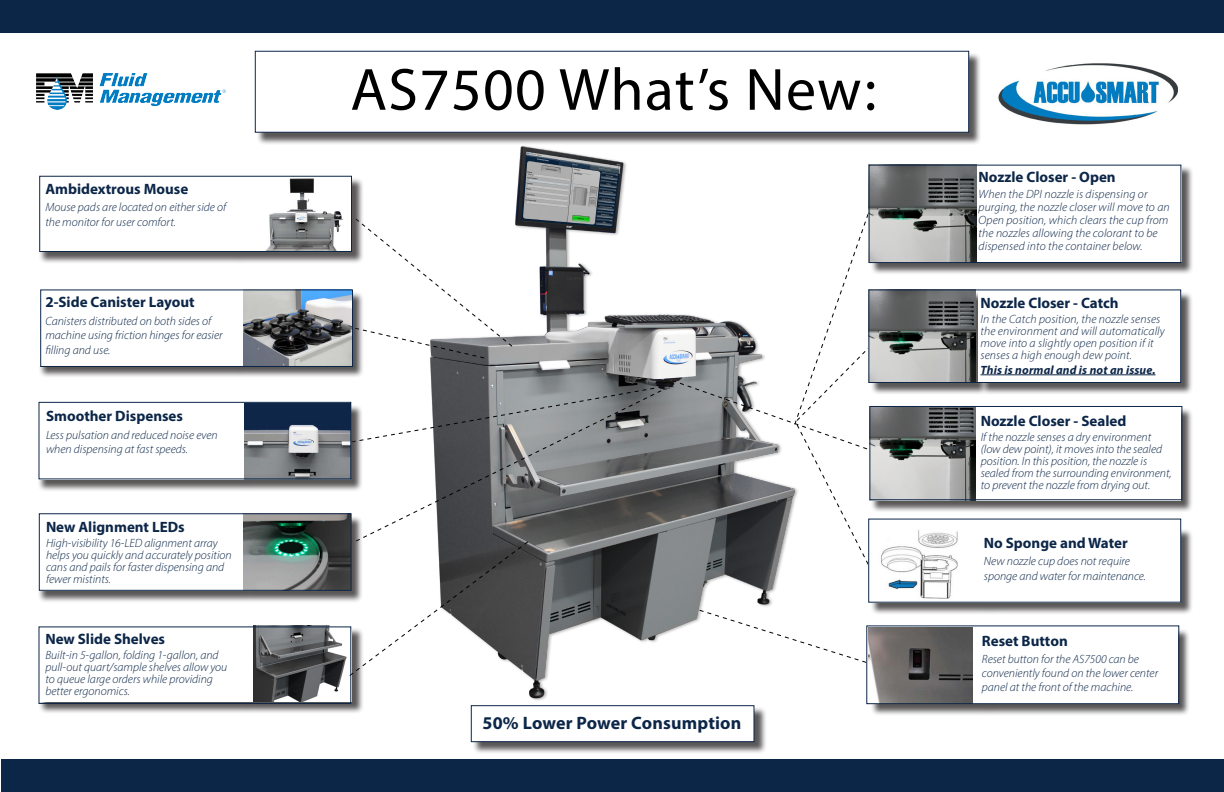
<style>
.page{position:relative;width:1224px;height:792px;background:#fff}
.page>*{position:absolute;margin:0;border:0;box-sizing:border-box;transform-origin:0 0}
.t1{font:60px "Myriad Pro";letter-spacing:.02em;color:#000}
.t2{font:700 18px "Myriad Pro";letter-spacing:.01em;color:#0c2648}
.t3{font:700 15px "Myriad Pro";color:#0c2648}
.t4{font:italic 300 12px/12px "Myriad Pro";color:#0c2648}
.t5{font:italic 700 12px "Myriad Pro";letter-spacing:.01em;color:#0c2648}
</style>
<div class="page">
<div style="left:1px;top:759px;width:1223px;height:33px;background:#0c2648"></div>
<div style="left:1px;top:0;width:1223px;height:33px;background:#0c2648"></div>
<img style="left:430px;top:146px;width:351px;height:567px">
<svg style="left:351px;top:387px;width:304px;height:18px"></svg>
<svg style="left:364px;top:218px;width:149px;height:141px"></svg>
<svg style="left:355px;top:389px;width:308px;height:153px"></svg>
<div style="left:38px;top:177px;width:326px;height:87px;background:#231f20;opacity:.75"></div>
<div style="left:228px;top:176px;width:123px;height:76px;background:#fff"></div>
<img style="left:266px;top:178px;width:77px;height:72px">
<div style="left:36px;top:176px;width:198px;height:76px;background:#fff"></div>
<div style="left:38px;top:291px;width:326px;height:87px;background:#231f20;opacity:.75"></div>
<div style="left:228px;top:289px;width:123px;height:77px;background:#fff"></div>
<img style="left:244px;top:291px;width:107px;height:74px">
<div style="left:36px;top:289px;width:198px;height:77px;background:#fff"></div>
<div style="left:38px;top:405px;width:326px;height:87px;background:#231f20;opacity:.75"></div>
<img style="left:244px;top:404px;width:105px;height:73px">
<div style="left:36px;top:403px;width:207px;height:76px;background:#fff"></div>
<div style="left:38px;top:515px;width:325px;height:88px;background:#231f20;opacity:.75"></div>
<img style="left:243px;top:515px;width:107px;height:74px">
<div style="left:36px;top:514px;width:207px;height:76px;background:#fff"></div>
<div style="left:38px;top:627px;width:326px;height:87px;background:#231f20;opacity:.75"></div>
<div style="left:236px;top:626px;width:115px;height:76px;background:#fff"></div>
<img style="left:253px;top:628px;width:94px;height:74px">
<div style="left:36px;top:626px;width:207px;height:76px;background:#fff"></div>
<div style="left:256px;top:52px;width:726px;height:93px;background:#231f20;opacity:.75"></div>
<div style="left:255px;top:51px;width:714px;height:82px;background:#fff;border:1px solid #0c2648"></div>
<svg style="left:698px;top:609px;width:168px;height:57px"></svg>
<svg style="left:671px;top:213px;width:206px;height:353px"></svg>
<svg style="left:348px;top:540px;width:181px;height:137px"></svg>
<div style="left:870px;top:165px;width:324px;height:110px;background:#231f20;opacity:.75"></div>
<div style="left:869px;top:164px;width:119px;height:98px;background:linear-gradient(to bottom,#fff,#fff)"></div>
<img style="left:869px;top:164px;width:107px;height:97px">
<div style="left:979px;top:164px;width:202px;height:98px;background:#fff"></div>
<div style="left:870px;top:408px;width:324px;height:105px;background:#231f20;opacity:.75"></div>
<div style="left:869px;top:406px;width:119px;height:94px;background:#fff"></div>
<img style="left:871px;top:408px;width:105px;height:90px">
<div style="left:979px;top:406px;width:202px;height:94px;background:#fff"></div>
<div style="left:870px;top:629px;width:320px;height:87px;background:#231f20;opacity:.75"></div>
<svg style="left:972px;top:627px;width:5px;height:75px"></svg>
<img style="left:868px;top:627px;width:104px;height:75px">
<div style="left:977px;top:627px;width:200px;height:76px;background:#fff"></div>
<div style="left:870px;top:291px;width:324px;height:104px;background:#231f20;opacity:.75"></div>
<img style="left:870px;top:291px;width:106px;height:90px">
<div style="left:979px;top:289px;width:202px;height:94px;background:#fff"></div>
<div style="left:870px;top:528px;width:324px;height:87px;background:#231f20;opacity:.75"></div>
<div style="left:869px;top:526px;width:119px;height:77px;background:#fff"></div>
<img style="left:881px;top:530px;width:77px;height:69px">
<div style="left:979px;top:526px;width:202px;height:77px;background:#fff"></div>
<hr style="left:981px;top:375px;width:175px;height:1px;background:#0c2648">
<img style="left:998px;top:63px;width:179px;height:61px">
<img style="left:36px;top:74px;width:189px;height:36px">
<div style="left:472px;top:707px;width:295px;height:48px;background:#231f20;opacity:.75"></div>
<div style="left:471px;top:705px;width:283px;height:37px;background:#fff;border:1px solid #0c2648"></div>
<div style="left:39px;top:176px;width:313px;height:76px;border:1px solid #0c2648"></div>
<div style="left:40px;top:289px;width:313px;height:78px;border:1px solid #0c2648"></div>
<div style="left:38px;top:402px;width:313px;height:77px;border:1px solid #0c2648"></div>
<div style="left:39px;top:513px;width:313px;height:78px;border:1px solid #0c2648"></div>
<div style="left:38px;top:626px;width:313px;height:78px;border:1px solid #0c2648"></div>
<div style="left:869px;top:165px;width:312px;height:98px;border:1px solid #0c2648"></div>
<div style="left:868px;top:289px;width:313px;height:94px;border:1px solid #0c2648"></div>
<div style="left:869px;top:406px;width:313px;height:94px;border:1px solid #0c2648"></div>
<div style="left:866px;top:625px;width:313px;height:79px;border:1px solid #0c2648"></div>
<p class="t3" style="left:45px;top:179px;width:144px">Ambidextrous Mouse</p>
<p class="t4" style="left:45px;top:200px;width:182px;line-height:14.4px">Mouse pads are located on either side of the monitor for user comfort.</p>
<p class="t3" style="left:45px;top:293px;width:151px">2-Side Canister Layout</p>
<p class="t4" style="left:45px;top:314px;width:179px;line-height:14.4px">Canisters distributed on both sides of machine using friction hinges for easier filling and use.</p>
<p class="t3" style="left:46px;top:406px;width:139px">Smoother Dispenses</p>
<p class="t4" style="left:46px;top:427px;width:173px;line-height:14.4px">Less pulsation and reduced noise even when dispensing at fast speeds.</p>
<p class="t3" style="left:46px;top:517px;width:140px">New Alignment LEDs</p>
<p class="t4" style="left:46px;top:537px;width:187px">High-visibility 16-LED alignment array helps you quickly and accurately position cans and pails for faster dispensing and fewer mistints.</p>
<p class="t3" style="left:45px;top:629px;width:121px">New Slide Shelves</p>
<p class="t4" style="left:45px;top:649px;width:183px">Built-in 5-gallon, folding 1-gallon, and pull-out quart/sample shelves allow you to queue large orders while providing better ergonomics.</p>
<p class="t1" style="left:350px;top:53px;width:528px">AS7500 What’s New:</p>
<p class="t2" style="left:483px;top:711px;width:260px">50% Lower Power Consumption</p>
<p class="t3" style="left:979px;top:167px;width:139px">Nozzle Closer - Open</p>
<p class="t4" style="left:979px;top:188px;width:193px;line-height:13px">When the DPI nozzle is dispensing or purging, the nozzle closer will move to an Open position, which clears the cup from the nozzles allowing the colorant to be dispensed into the container below.</p>
<p class="t3" style="left:981px;top:293px;width:140px">Nozzle Closer - Catch</p>
<p class="t4" style="left:981px;top:313px;width:186px">In the Catch position, the nozzle senses the environment and will automatically move into a slightly open position if it senses a high enough dew point.</p>
<p class="t5" style="left:981px;top:362px;width:177px">This is normal and is not an issue.</p>
<p class="t3" style="left:981px;top:411px;width:147px">Nozzle Closer - Sealed</p>
<p class="t4" style="left:981px;top:431px;width:193px">If the nozzle senses a dry environment (low dew point), it moves into the sealed position. In this position, the nozzle is sealed from the surrounding environment, to prevent the nozzle from drying out.</p>
<p class="t3" style="left:984px;top:533px;width:145px">No Sponge and Water</p>
<p class="t4" style="left:984px;top:554px;width:164px;line-height:14.4px">New nozzle cup does not require sponge and water for maintenance.</p>
<p class="t3" style="left:982px;top:632px;width:87px">Reset Button</p>
<p class="t4" style="left:982px;top:652px;width:178px;line-height:14px">Reset button for the AS7500 can be conveniently found on the lower center panel at the front of the machine.</p>
</div>
